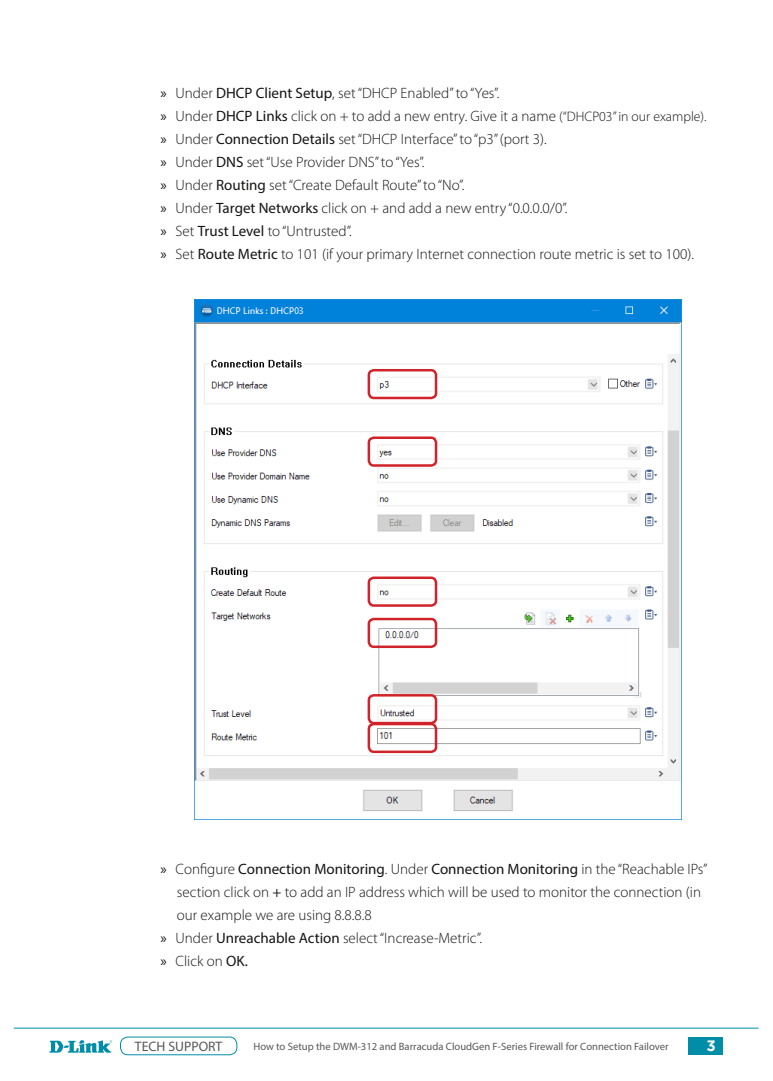
<style>
.page{position:relative;width:773px;height:1081px;background:#fff}
.page>*{position:absolute;margin:0;border:0;box-sizing:border-box;transform-origin:0 0}
.t1{font:300 15px/23px "Myriad Pro";color:#141413}
.t2{font:700 15px "Gotham";color:#fff}
.t3{font:13.75px "Myriad Pro";color:#57585a}
.t4{font:10.62px "Myriad Pro";color:#57585a}
.s1{font-weight:400}
.s2{font-size:13.75px}
</style>
<div class="page">
<div style="left:120px;top:1036px;width:117px;height:19px;border:1px solid #008da8;border-radius:8px"></div>
<div style="left:688px;top:1037px;width:34px;height:18px;background:#008da8"></div>
<svg style="left:49px;top:1040px;width:63px;height:12px"></svg>
<hr style="left:14px;top:1028px;width:744px;height:1px;background:#008da8">
<img style="left:195px;top:299px;width:486px;height:512px">
<div style="left:367px;top:369px;width:70px;height:30px;border:2px solid #d1232a;border-radius:5px"></div>
<div style="left:367px;top:436px;width:70px;height:31px;border:2px solid #d1232a;border-radius:5px"></div>
<div style="left:367px;top:576px;width:70px;height:31px;border:2px solid #d1232a;border-radius:5px"></div>
<div style="left:367px;top:618px;width:70px;height:30px;border:2px solid #d1232a;border-radius:5px"></div>
<div style="left:367px;top:694px;width:70px;height:30px;border:2px solid #d1232a;border-radius:5px"></div>
<div style="left:367px;top:723px;width:70px;height:30px;border:2px solid #d1232a;border-radius:5px"></div>
<p class="t1" style="left:160px;top:81px;width:340px"><span class="s1">»</span> Under <span class="s1">DHCP Client Setup</span>, set “DHCP Enabled” to “Yes”.</p>
<p class="t1" style="left:160px;top:104px;width:547px"><span class="s1">»</span> Under <span class="s1">DHCP Links</span> click on + to add a new entry. Give it a name <span class="s2">(“DHCP03” in our example).</span></p>
<p class="t1" style="left:160px;top:127px;width:387px"><span class="s1">»</span> Under <span class="s1">Connection Details</span> set “DHCP Interface” to “p3” (port 3).</p>
<p class="t1" style="left:160px;top:150px;width:265px"><span class="s1">»</span> Under <span class="s1">DNS</span> set “Use Provider DNS” to “Yes”.</p>
<p class="t1" style="left:160px;top:173px;width:305px"><span class="s1">»</span> Under <span class="s1">Routing</span> set “Create Default Route” to “No”.</p>
<p class="t1" style="left:160px;top:196px;width:408px"><span class="s1">»</span> Under <span class="s1">Target Networks</span> click on + and add a new entry “0.0.0.0/0”.</p>
<p class="t1" style="left:160px;top:219px;width:193px"><span class="s1">»</span> Set <span class="s1">Trust Level</span> to “Untrusted”.</p>
<p class="t1" style="left:160px;top:242px;width:535px"><span class="s1">»</span> Set <span class="s1">Route Metric</span> to 101 (if your primary Internet connection route metric is set to 100).</p>
<p class="t1" style="left:177px;top:858px;width:532px;text-indent:-16px"><span class="s1">»</span> Configure <span class="s1">Connection Monitoring</span>. Under <span class="s1">Connection Monitoring</span> in the “Reachable IPs” section click on <span class="s1">+</span> to add an IP address which will be used to monitor the connection (in our example we are using 8.8.8.8</p>
<p class="t1" style="left:160px;top:927px;width:323px"><span class="s1">»</span> Under <span class="s1">Unreachable Action</span> select “Increase-Metric”.</p>
<p class="t1" style="left:160px;top:950px;width:89px"><span class="s1">»</span> Click on <span class="s1">OK.</span></p>
<p class="t3" style="left:135px;top:1037px;width:89px">TECH SUPPORT</p>
<p class="t4" style="left:253px;top:1039px;width:416px">How to Setup the DWM-312 and Barracuda CloudGen F-Series Firewall for Connection Failover</p>
<p class="t2" style="left:706px;top:1037px;width:11px">3</p>
</div>
